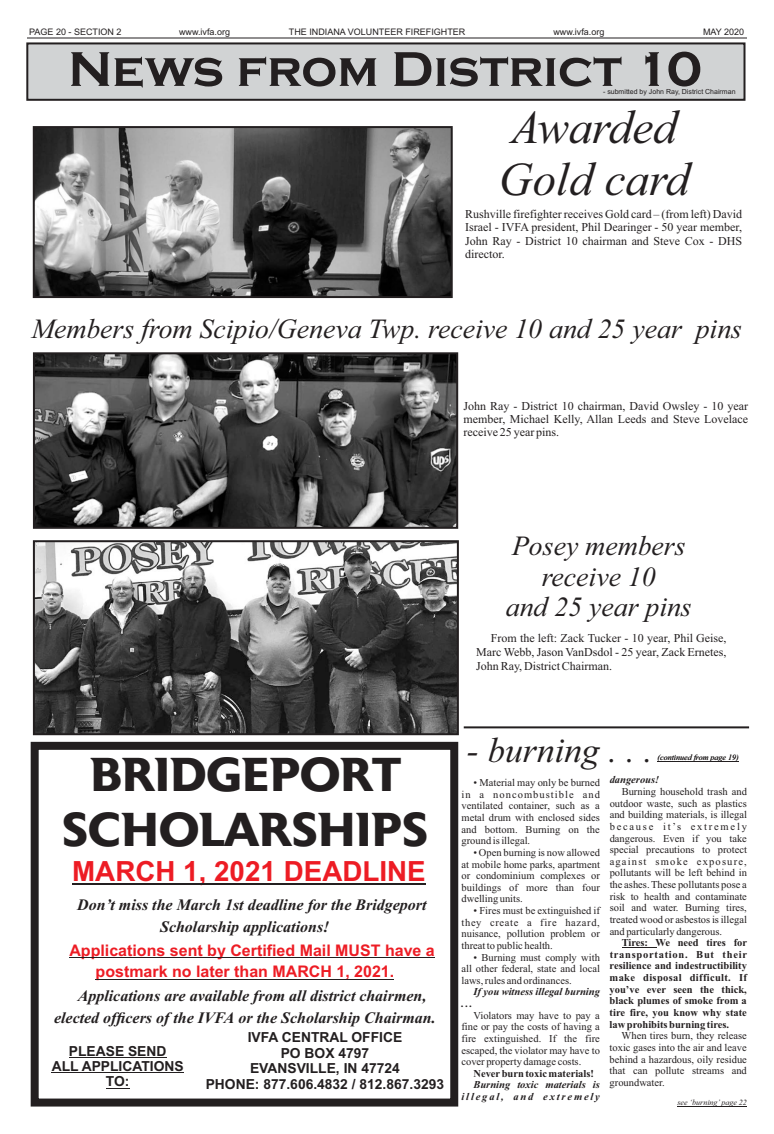
<style>
.page{position:relative;width:774px;height:1134px;background:#fff}
.page>*{position:absolute;margin:0;border:0;box-sizing:border-box;transform-origin:0 0}
.t1{font:700 50.5px "Copperplate Gothic";color:#231f20}
.t2{font:700 47.4px/55.2px "Astoria";color:#231f20;text-align:center}
.t3{font:italic 47.1px/52.1px "Times New Roman";color:#231f20}
.t4{font:italic 35.4px "Times New Roman";color:#231f20}
.t5{font:italic 27.8px/30.8px "Times New Roman";color:#231f20;text-align:center}
.t6{font:700 27.8px "Arial";color:#ed1c24}
.t7{font:italic 700 16px/21.7px "Times New Roman";color:#231f20}
.t8{font:700 16px/21.7px "Arial";color:#ed1c24}
.t9{font:700 13.8px/15.5px "Arial";color:#231f20;text-align:center}
.t10{font:12px/13.3px "Times New Roman";color:#231f20;text-align:justify}
.t11{font:10.5px/11.6px "Times New Roman";color:#231f20;text-align:justify}
.t12{font:700 10.5px/11.6px "Times New Roman";color:#231f20;text-align:justify}
.t13{font:italic 700 10.5px/11.6px "Times New Roman";color:#231f20;text-align:right}
.t14{font:9px "Arial";color:#231f20}
.t15{font:italic 8px "Times New Roman";color:#231f20}
.t16{font:7px "Arial";color:#231f20}
</style>
<div class="page">
<div style="left:26px;top:42px;width:720px;height:59px;background:#d1d3d4;border:2px solid #231f20"></div>
<hr style="left:27px;top:38px;width:720px;height:1px;background:#231f20">
<img style="left:36px;top:129px;width:414px;height:166px">
<div style="left:33px;top:126px;width:420px;height:172px;border:2px solid #231f20"></div>
<img style="left:36px;top:355px;width:419px;height:171px">
<div style="left:33px;top:352px;width:425px;height:177px;border:2px solid #231f20"></div>
<img style="left:36px;top:543px;width:420px;height:189px">
<div style="left:33px;top:540px;width:426px;height:195px;border:2px solid #231f20"></div>
<div style="left:31px;top:742px;width:427px;height:365px;border:8px solid #231f20"></div>
<hr style="left:72px;top:883px;width:354px;height:1px;background:#231f20">
<hr style="left:69px;top:957px;width:366px;height:1px;background:#231f20">
<hr style="left:96px;top:979px;width:298px;height:1px;background:#231f20">
<hr style="left:69px;top:1057px;width:98px;height:1px;background:#231f20">
<hr style="left:52px;top:1072px;width:132px;height:1px;background:#231f20">
<svg style="left:106px;top:1088px;width:23px;height:1px"></svg>
<hr style="left:658px;top:761px;width:81px;height:1px;background:#231f20">
<hr style="left:622px;top:947px;width:35px;height:1px;background:#231f20">
<svg style="left:463px;top:726px;width:287px;height:3px"></svg>
<hr style="left:677px;top:1106px;width:70px;height:1px;background:#231f20">
<p class="t14" style="left:29px;top:28px;width:94px">PAGE 20 - SECTION 2</p>
<p class="t14" style="left:289px;top:28px;width:178px">THE INDIANA VOLUNTEER FIREFIGHTER</p>
<p class="t14" style="left:703px;top:28px;width:43px">MAY 2020</p>
<p class="t14" style="left:179px;top:28px;width:53px">www.ivfa.org</p>
<p class="t14" style="left:553px;top:28px;width:53px">www.ivfa.org</p>
<h1 class="t1" style="left:68px;top:39px;width:636px">News from District 10</h1>
<p class="t16" style="left:603px;top:89px;width:134px">- submitted by John Ray, District Chairman</p>
<h3 class="t3" style="left:499px;top:105px;width:192px">Awarded<br>Gold card</h3>
<p class="t10" style="left:465px;top:209px;width:278px">Rushville firefighter receives Gold card – (from left) David Israel - IVFA president, Phil Dearinger - 50 year member, John Ray - District 10 chairman and Steve Cox - DHS director.</p>
<h3 class="t5" style="left:31px;top:316px;width:713px">Members from Scipio/Geneva Twp. receive 10 and 25 year pins</h3>
<p class="t10" style="left:464px;top:400px;width:286px">John Ray - District 10 chairman, David Owsley - 10 year member, Michael Kelly, Allan Leeds and Steve Lovelace receive 25 year pins.</p>
<h3 class="t5" style="left:506px;top:533px;width:187px">Posey members receive 10<br>and 25 year pins</h3>
<p class="t10" style="left:476px;top:632px;width:252px;line-height:14.2px;text-indent:14px">From the left: Zack Tucker - 10 year, Phil Geise, Marc Webb, Jason VanDsdol - 25 year, Zack Ernetes, John Ray, District Chairman.</p>
<h2 class="t2" style="left:62px;top:751px;width:368px">BRIDGEPORT<br>SCHOLARSHIPS</h2>
<h3 class="t6" style="left:72px;top:860px;width:355px">MARCH 1, 2021 DEADLINE</h3>
<h3 class="t7" style="left:160px;top:895px;width:268px;text-indent:-83px">Don’t miss the March 1st deadline for the Bridgeport<br>Scholarship applications!</h3>
<h3 class="t8" style="left:96px;top:941px;width:341px;text-indent:-26px">Applications sent by Certified Mail MUST have a postmark no later than MARCH 1, 2021.</h3>
<h3 class="t7" style="left:54px;top:986px;width:383px;text-indent:24px">Applications are available from all district chairmen, elected officers of the IVFA or the Scholarship Chairman.</h3>
<h3 class="t9" style="left:52px;top:1044px;width:134px">PLEASE SEND<br>ALL APPLICATIONS<br>TO:</h3>
<h3 class="t9" style="left:206px;top:1031px;width:240px">IVFA CENTRAL OFFICE<br>PO BOX 4797<br>EVANSVILLE, IN 47724<br>PHONE: 877.606.4832 / 812.867.3293</h3>
<h3 class="t4" style="left:467px;top:737px;width:187px">- burning . . .</h3>
<p class="t15" style="left:658px;top:755px;width:83px">(continued from page 19)</p>
<p class="t13" style="left:610px;top:775px;width:51px">dangerous!</p>
<p class="t11" style="left:610px;top:787px;width:139px;text-indent:12px">Burning household trash and outdoor waste, such as plastics and building materials, is illegal because it’s extremely dangerous. Even if you take special precautions to protect against smoke exposure, pollutants will be left behind in the ashes. These pollutants pose a risk to health and contaminate soil and water. Burning tires, treated wood or asbestos is illegal and particularly dangerous.</p>
<p class="t12" style="left:610px;top:938px;width:139px;text-indent:12px">Tires: We need tires for transportation. But their resilience and indestructibility make disposal difficult. If you’ve ever seen the thick, black plumes of smoke from a tire fire, you know why state law prohibits burning tires.</p>
<p class="t11" style="left:610px;top:1031px;width:139px;text-indent:12px">When tires burn, they release toxic gases into the air and leave behind a hazardous, oily residue that can pollute streams and groundwater.</p>
<p class="t15" style="left:677px;top:1100px;width:71px">see ‘burning’ page 22</p>
<p class="t11" style="left:462px;top:778px;width:140px;text-indent:12px">• Material may only be burned in a noncombustible and ventilated container, such as a metal drum with enclosed sides and bottom. Burning on the ground is illegal.</p>
<p class="t11" style="left:462px;top:848px;width:140px;text-indent:12px">• Open burning is now allowed at mobile home parks, apartment or condominium complexes or buildings of more than four dwelling units.</p>
<p class="t11" style="left:462px;top:906px;width:140px;text-indent:12px">• Fires must be extinguished if they create a fire hazard, nuisance, pollution problem or threat to public health.</p>
<p class="t11" style="left:462px;top:952px;width:140px;text-indent:12px">• Burning must comply with all other federal, state and local laws, rules and ordinances.</p>
<p class="t13" style="left:474px;top:987px;width:128px">If you witness illegal burning</p>
<p class="t13" style="left:461px;top:999px;width:13px">. . .</p>
<p class="t11" style="left:461px;top:1010px;width:140px;text-indent:12px">Violators may have to pay a fine or pay the costs of having a fire extinguished. If the fire escaped, the violator may have to cover property damage costs.</p>
<p class="t12" style="left:473px;top:1069px;width:122px">Never burn toxic materials!</p>
<p class="t13" style="left:461px;top:1080px;width:140px">Burning toxic materials is illegal, and extremely</p>
</div>
